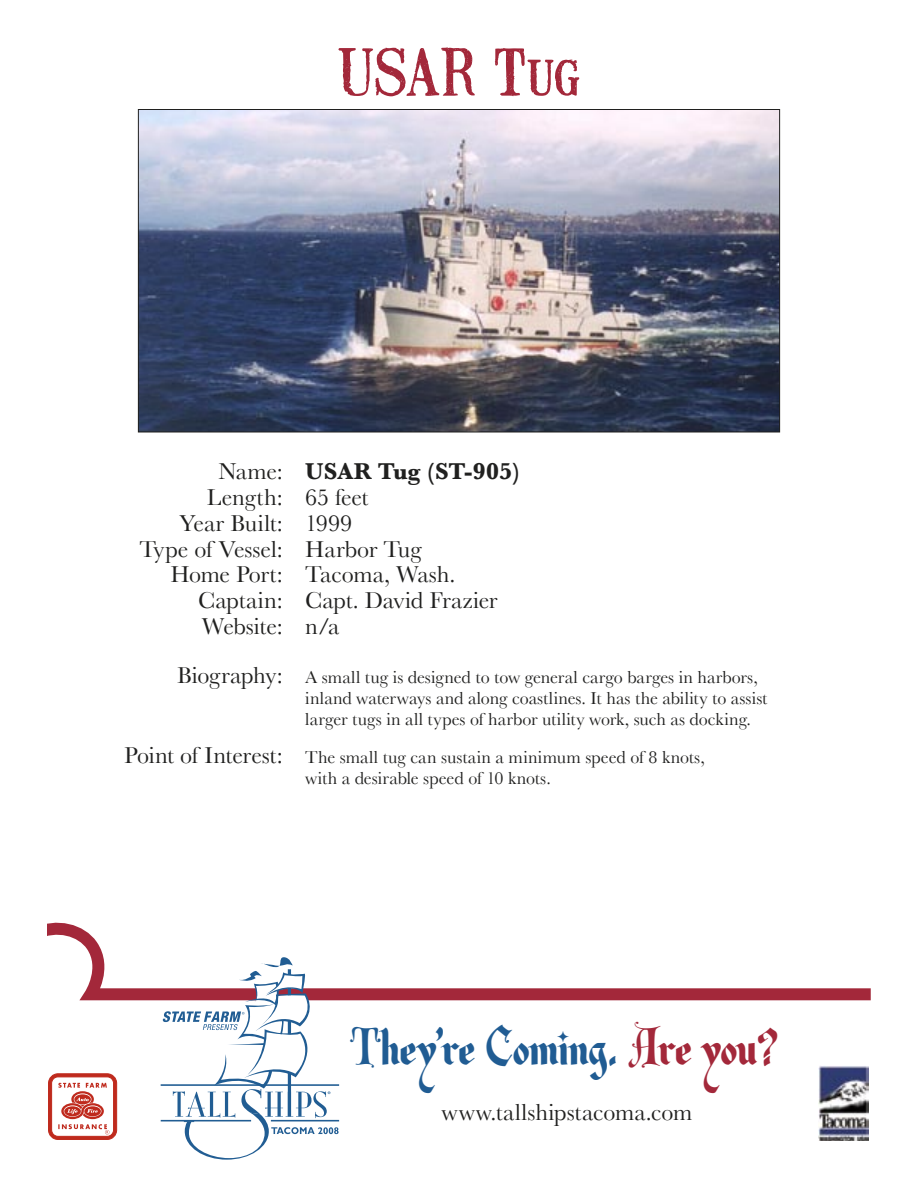
<style>
.page{position:relative;width:918px;height:1188px;background:#fff}
.page>*{position:absolute;margin:0;border:0;box-sizing:border-box;transform-origin:0 0}
.Header_Ship_Names{font:60.75px "Mailart Rubberstamp";letter-spacing:-.015em;color:#a3283a}
.t1{font:46.65px "Magic Spell JF";letter-spacing:-.005em;color:#205c93}
.Main_Listing_Text{font:24px "Baskerville";color:#20201f}
.t2{font:700 24px "Baskerville";letter-spacing:.005em;color:#20201f}
.t3{font:18px "Baskerville";color:#20201f}
.s1{font-weight:400}
.s2{font-size:24px}
.s3{color:#a3283a}
</style>
<div class="page">
<svg style="left:47px;top:922px;width:824px;height:79px"></svg>
<img style="left:819px;top:1066px;width:49px;height:75px">
<svg style="left:48px;top:1073px;width:70px;height:67px"></svg>
<hr style="left:161px;top:1120px;width:90px;height:1px;background:#215d93">
<hr style="left:161px;top:1084px;width:178px;height:2px;background:#215d93">
<svg style="left:162px;top:957px;width:177px;height:203px"></svg>
<img style="left:140px;top:111px;width:638px;height:319px">
<p class="Header_Ship_Names" style="left:337px;top:31px;width:245px">USAR Tug</p>
<p class="t2" style="left:218px;top:457px;width:304px"><span class="s1">Name:</span> USAR Tug (ST-905)</p>
<p class="Main_Listing_Text" style="left:207px;top:483px;width:163px">Length: 65 feet</p>
<p class="Main_Listing_Text" style="left:180px;top:509px;width:174px">Year Built: 1999</p>
<p class="Main_Listing_Text" style="left:139px;top:535px;width:284px">Type of Vessel: Harbor Tug</p>
<p class="Main_Listing_Text" style="left:170px;top:561px;width:287px">Home Port: Tacoma, Wash.</p>
<p class="Main_Listing_Text" style="left:198px;top:586px;width:301px">Captain: Capt. David Frazier</p>
<p class="Main_Listing_Text" style="left:202px;top:612px;width:139px">Website: n/a</p>
<p class="t3" style="left:177px;top:666px;width:582px"><span class="s2">Biography:</span> A small tug is designed to tow general cargo barges in harbors,</p>
<p class="t3" style="left:305px;top:687px;width:464px">inland waterways and along coastlines. It has the ability to assist</p>
<p class="t3" style="left:305px;top:708px;width:447px">larger tugs in all types of harbor utility work, such as docking.</p>
<p class="t3" style="left:124px;top:747px;width:582px"><span class="s2">Point of Interest:</span> The small tug can sustain a minimum speed of 8 knots,</p>
<p class="t3" style="left:305px;top:768px;width:247px">with a desirable speed of 10 knots.</p>
<p class="t1" style="left:350px;top:1020px;width:431px">They’re Coming. <span class="s3">Are you?</span></p>
<p class="Main_Listing_Text" style="left:442px;top:1098px;width:252px">www.tallshipstacoma.com</p>
</div>
